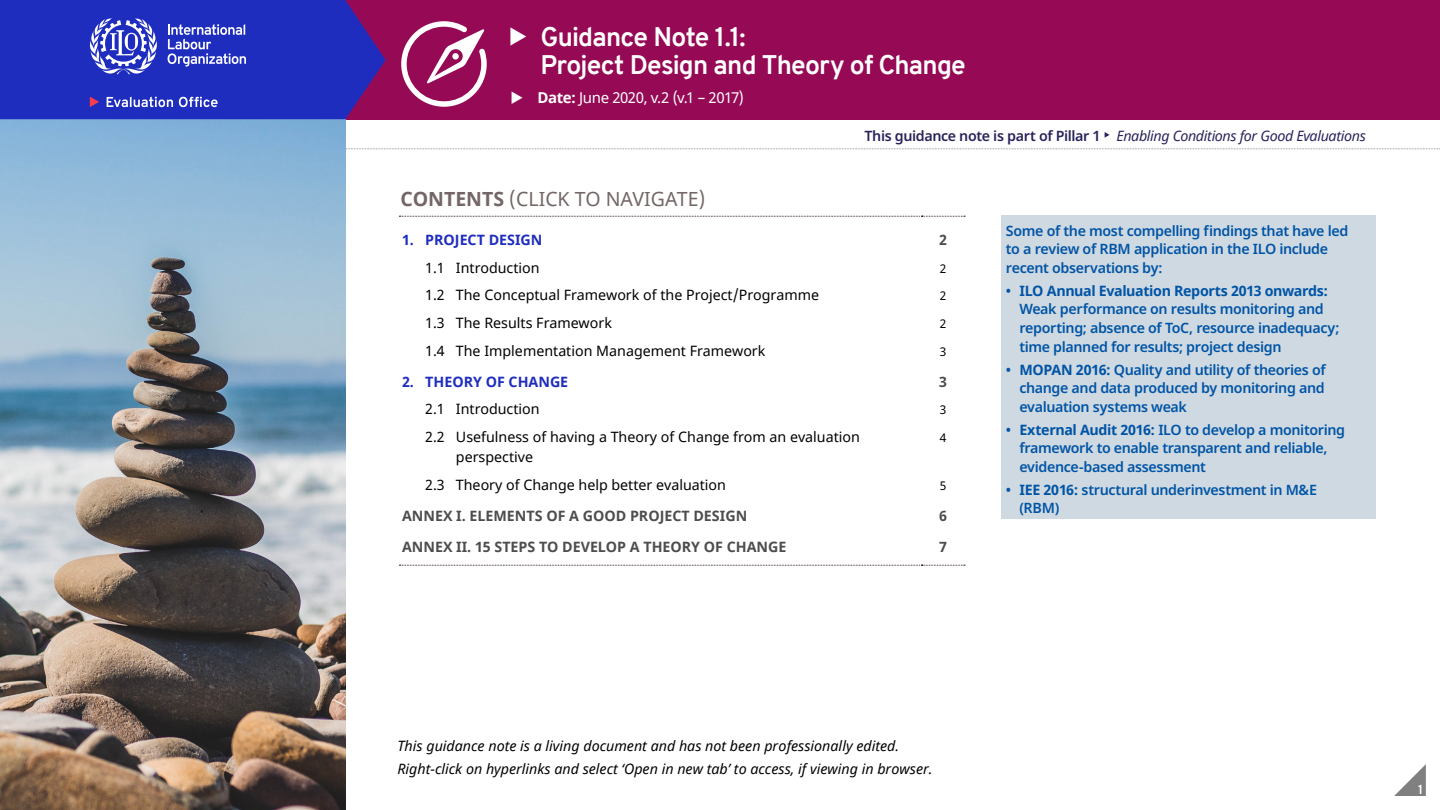
<style>
.page{position:relative;width:1440px;height:810px;background:#fff}
.page>*{position:absolute;margin:0;border:0;box-sizing:border-box;transform-origin:0 0}
.t1{font:700 26.25px/28.5px "Overpass";letter-spacing:-.03em;color:#fff}
.t2{font:19.5px "Noto Sans";color:#746666}
.t3{font:15px "Noto Sans";letter-spacing:-.035em;color:#fff}
.t4{font:600 14.25px/18.8px "Noto Sans";letter-spacing:-.025em;color:#0054a6}
.t5{font:14.25px/27.8px "Noto Sans";color:#000}
.t6{font:italic 14.25px/22.5px "Noto Sans";color:#000}
.t7{font:700 14.25px/30.8px "Noto Sans";color:#4d4d4d}
.t8{font:italic 14.25px "Noto Sans";letter-spacing:-.025em;color:#27235a}
.t9{font:700 14.25px "Noto Sans";color:#1e2dbe}
.t10{font:700 12.75px "Overpass";color:#fff}
.t11{font:12px "Noto Sans";color:#000}
.s1{font-weight:700}
.s2{font-weight:600;font-style:normal}
.s3{font-weight:600;font-style:normal;font-size:16.5px}
</style>
<div class="page">
<svg style="left:345px;top:148px;width:1095px;height:1px"></svg>
<svg style="left:1394px;top:764px;width:32px;height:32px"></svg>
<div style="left:338px;top:0;width:1102px;height:119px;background:#960a55"></div>
<img style="left:0;top:119px;width:345px;height:691px">
<svg style="left:0;top:0;width:386px;height:119px;background:#3035bb"></svg>
<svg style="left:510px;top:27px;width:16px;height:19px"></svg>
<svg style="left:401px;top:21px;width:86px;height:86px"></svg>
<div style="left:452px;top:53px;width:7px;height:7px;background:#fff;border-radius:50%"></div>
<svg style="left:399px;top:216px;width:566px;height:1px"></svg>
<svg style="left:399px;top:565px;width:566px;height:1px"></svg>
<div style="left:1001px;top:215px;width:375px;height:303px;background:#cfd9e1"></div>
<h1 class="t1" style="left:540px;top:22px;width:427px">Guidance Note 1.1:<br>Project Design and Theory of Change</h1>
<p class="t3" style="left:537px;top:87px;width:208px"><span class="s1">Date:</span> June 2020, v.2 (v.1 – 2017)</p>
<h2 class="t2" style="left:400px;top:185px;width:307px"><span class="s1">CONTENTS</span> (CLICK TO NAVIGATE)</h2>
<p class="t8" style="left:864px;top:126px;width:503px"><span class="s2">This guidance note is part of Pillar 1</span> <span class="s3">‣</span> Enabling Conditions for Good Evaluations</p>
<p class="t9" style="left:402px;top:230px;width:142px">1. PROJECT DESIGN</p>
<p class="t5" style="left:425px;top:254px;width:395px">1.1 Introduction<br>1.2 The Conceptual Framework of the Project/Programme 1.3 The Results Framework<br>1.4 The Implementation Management Framework</p>
<p class="t9" style="left:402px;top:371px;width:168px">2. THEORY OF CHANGE</p>
<p class="t5" style="left:425px;top:396px;width:436px">2.1 Introduction<br>2.2 Usefulness of having a Theory of Change from an evaluation</p>
<p class="t5" style="left:425px;top:444px;width:302px;text-indent:31px">perspective<br>2.3 Theory of Change help better evaluation</p>
<p class="t7" style="left:402px;top:501px;width:386px">ANNEX I. ELEMENTS OF A GOOD PROJECT DESIGN<br>ANNEX II. 15 STEPS TO DEVELOP A THEORY OF CHANGE</p>
<p class="t7" style="left:939px;top:225px;width:9px">2</p>
<p class="t11" style="left:940px;top:260px;width:8px">2</p>
<p class="t11" style="left:940px;top:288px;width:8px">2</p>
<p class="t11" style="left:940px;top:316px;width:8px">2</p>
<p class="t11" style="left:940px;top:343px;width:8px">3</p>
<p class="t7" style="left:939px;top:366px;width:9px">3</p>
<p class="t11" style="left:940px;top:402px;width:8px">3</p>
<p class="t11" style="left:940px;top:430px;width:8px">4</p>
<p class="t11" style="left:940px;top:478px;width:8px">5</p>
<p class="t7" style="left:939px;top:501px;width:9px">6<br>7</p>
<p class="t4" style="left:1006px;top:222px;width:344px">Some of the most compelling findings that have led to a review of RBM application in the ILO include recent observations by:</p>
<p class="t4" style="left:1019px;top:282px;width:321px;text-indent:-13px">• <span class="s1">ILO Annual Evaluation Reports 2013 onwards:<br></span>Weak performance on results monitoring and reporting; absence of ToC, resource inadequacy; time planned for results; project design</p>
<p class="t4" style="left:1019px;top:360px;width:308px;text-align:justify;text-indent:-13px">• <span class="s1">MOPAN 2016:</span> Quality and utility of theories of change and data produced by monitoring and evaluation systems weak</p>
<p class="t4" style="left:1019px;top:420px;width:327px;text-indent:-13px">• <span class="s1">External Audit 2016:</span> ILO to develop a monitoring framework to enable transparent and reliable, evidence-based assessment</p>
<p class="t4" style="left:1019px;top:480px;width:299px;text-indent:-13px">• <span class="s1">IEE 2016:</span> structural underinvestment in M&amp;E (RBM)</p>
<p class="t6" style="left:397px;top:734px;width:537px">This guidance note is a living document and has not been professionally edited.<br>Right-click on hyperlinks and select ‘Open in new tab’ to access, if viewing in browser.</p>
<p class="t10" style="left:1418px;top:780px;width:7px">1</p>
</div>
